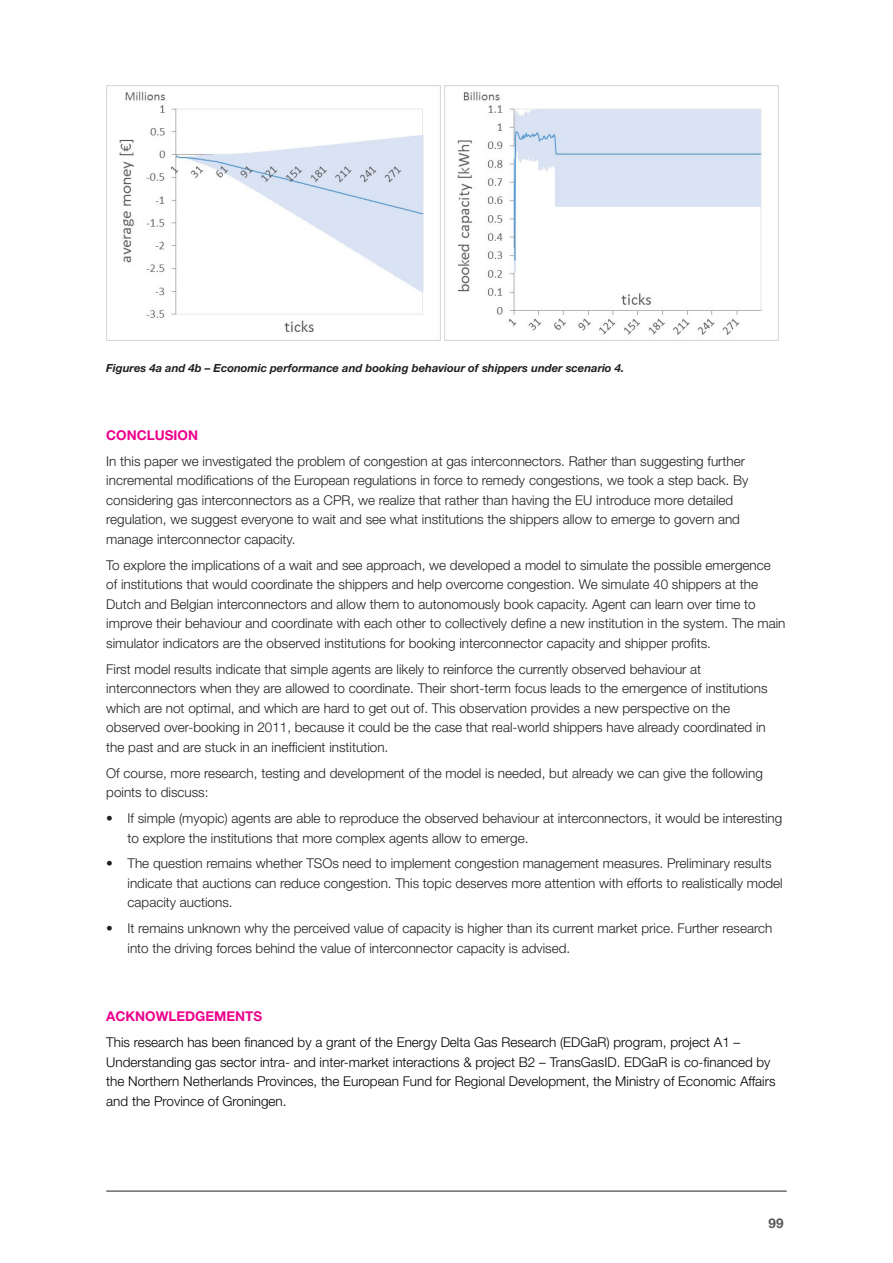
<style>
.page{position:relative;width:893px;height:1263px;background:#fff}
.page>*{position:absolute;margin:0;border:0;box-sizing:border-box;transform-origin:0 0}
.t1{font:300 13.5px/19.5px "Helvetica Neue";color:#231f20}
.t2{font:300 13.5px/19.5px "Helvetica Neue";color:#000}
.t3{font:700 13.5px "Helvetica Neue";color:#ed028c}
.t4{font:700 13.5px "Helvetica Neue";color:#57585a}
.t5{font:italic 700 11.25px "Helvetica Neue";color:#231f20}
</style>
<div class="page">
<hr style="left:106px;top:1191px;width:681px;height:1px;background:#231f20">
<img style="left:106px;top:85px;width:334px;height:255px">
<img style="left:445px;top:85px;width:334px;height:255px">
<p class="t5" style="left:106px;top:361px;width:519px">Figures 4a and 4b – Economic performance and booking behaviour of shippers under scenario 4.</p>
<p class="t3" style="left:106px;top:427px;width:93px">CONCLUSION</p>
<p class="t1" style="left:106px;top:451px;width:643px">In this paper we investigated the problem of congestion at gas interconnectors. Rather than suggesting further incremental modifications of the European regulations in force to remedy congestions, we took a step back. By considering gas interconnectors as a CPR, we realize that rather than having the EU introduce more detailed regulation, we suggest everyone to wait and see what institutions the shippers allow to emerge to govern and manage interconnector capacity.</p>
<p class="t1" style="left:106px;top:555px;width:681px">To explore the implications of a wait and see approach, we developed a model to simulate the possible emergence<br>of institutions that would coordinate the shippers and help overcome congestion. We simulate 40 shippers at the Dutch and Belgian interconnectors and allow them to autonomously book capacity. Agent can learn over time to improve their behaviour and coordinate with each other to collectively define a new institution in the system. The main simulator indicators are the observed institutions for booking interconnector capacity and shipper profits.</p>
<p class="t1" style="left:106px;top:659px;width:663px">First model results indicate that simple agents are likely to reinforce the currently observed behaviour at interconnectors when they are allowed to coordinate. Their short-term focus leads to the emergence of institutions which are not optimal, and which are hard to get out of. This observation provides a new perspective on the observed over-booking in 2011, because it could be the case that real-world shippers have already coordinated in the past and are stuck in an inefficient institution.</p>
<p class="t1" style="left:106px;top:763px;width:658px">Of course, more research, testing and development of the model is needed, but already we can give the following points to discuss:</p>
<p class="t1" style="left:128px;top:808px;width:656px;text-indent:-21px">• If simple (myopic) agents are able to reproduce the observed behaviour at interconnectors, it would be interesting to explore the institutions that more complex agents allow to emerge.</p>
<p class="t1" style="left:128px;top:853px;width:657px;text-indent:-21px">• The question remains whether TSOs need to implement congestion management measures. Preliminary results indicate that auctions can reduce congestion. This topic deserves more attention with efforts to realistically model capacity auctions.</p>
<p class="t1" style="left:128px;top:918px;width:646px;text-indent:-21px">• It remains unknown why the perceived value of capacity is higher than its current market price. Further research into the driving forces behind the value of interconnector capacity is advised.</p>
<p class="t3" style="left:106px;top:1008px;width:158px">ACKNOWLEDGEMENTS</p>
<p class="t2" style="left:106px;top:1032px;width:671px">This research has been financed by a grant of the Energy Delta Gas Research (EDGaR) program, project A1 – Understanding gas sector intra- and inter-market interactions &amp; project B2 – TransGasID. EDGaR is co-financed by the Northern Netherlands Provinces, the European Fund for Regional Development, the Ministry of Economic Affairs and the Province of Groningen.</p>
<p class="t4" style="left:768px;top:1215px;width:17px">99</p>
</div>
